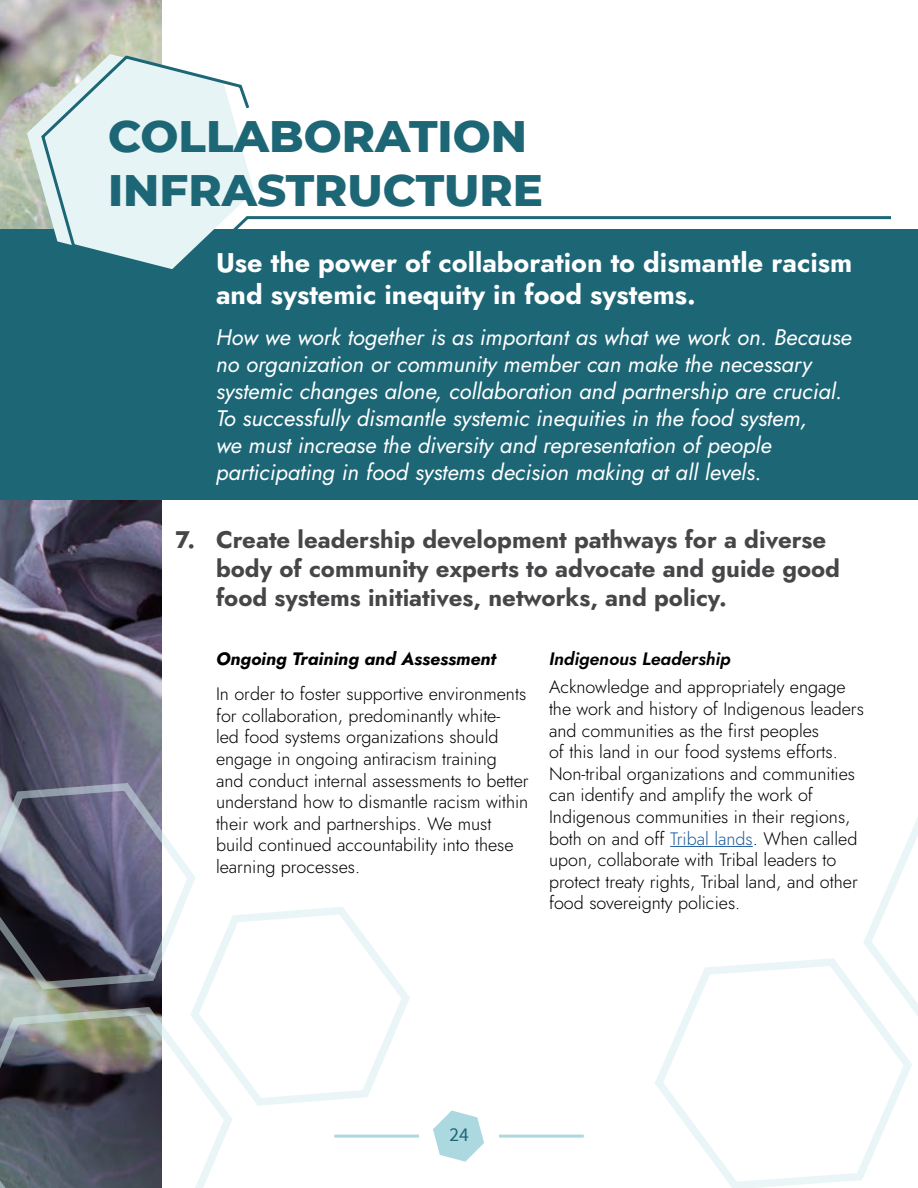
<style>
.page{position:relative;width:918px;height:1188px;background:#fff}
.page>*{position:absolute;margin:0;border:0;box-sizing:border-box;transform-origin:0 0}
.Page_Title{font:800 45px/54px "Montserrat";color:#1c6676}
.H1{font:700 27px/32.4px "Jost";color:#fff}
.Actions{font:700 24px/28.8px "Jost";color:#464547}
.Subtitle{font:italic 22.5px/27px "Jost";color:#fff}
.t1{font:19.5px "Source Sans Pro";color:#1c6676}
.Body{font:300 18px/21.6px "Jost";color:#000}
.Body-2{font:italic 700 18px "Jost";color:#000}
.Mini_Header{font:italic 600 18px "Jost";color:#000}
.s1{color:#215e9e}
</style>
<div class="page">
<hr style="left:334px;top:1135px;width:250px;height:3px;background:#abd9df">
<div style="left:419px;top:1132px;width:79px;height:7px;background:#fff"></div>
<svg style="left:433px;top:1111px;width:51px;height:51px"></svg>
<img style="left:0;top:0;width:162px;height:1003px">
<div style="left:0;top:230px;width:918px;height:270px;background:#1c6676"></div>
<svg style="left:27px;top:54px;width:13px;height:176px"></svg>
<svg style="left:40px;top:54px;width:854px;height:215px"></svg>
<svg style="left:863px;top:817px;width:55px;height:199px"></svg>
<svg style="left:655px;top:952px;width:262px;height:236px"></svg>
<svg style="left:901px;top:1089px;width:16px;height:99px"></svg>
<svg style="left:0;top:1003px;width:232px;height:185px"></svg>
<svg style="left:186px;top:907px;width:224px;height:205px"></svg>
<svg style="left:0;top:779px;width:200px;height:217px"></svg>
<hr style="left:670px;top:846px;width:83px;height:1px;background:#215e9e">
<h1 class="Page_Title" style="left:108px;top:106px;width:436px">COLLABORATION<br>INFRASTRUCTURE</h1>
<h2 class="H1" style="left:216px;top:247px;width:638px">Use the power of collaboration to dismantle racism and systemic inequity in food systems.</h2>
<p class="Subtitle" style="left:216px;top:324px;width:637px">How we work together is as important as what we work on. Because no organization or community member can make the necessary systemic changes alone, collaboration and partnership are crucial.<br>To successfully dismantle systemic inequities in the food system,<br>we must increase the diversity and representation of people participating in food systems decision making at all levels.</p>
<h3 class="Actions" style="left:216px;top:526px;width:626px;text-indent:-40px">7. Create leadership development pathways for a diverse body of community experts to advocate and guide good food systems initiatives, networks, and policy.</h3>
<p class="Body-2" style="left:216px;top:647px;width:282px">Ongoing Training and Assessment</p>
<p class="Body" style="left:216px;top:683px;width:314px">In order to foster supportive environments for collaboration, predominantly white-<br>led food systems organizations should engage in ongoing antiracism training and conduct internal assessments to better understand how to dismantle racism within their work and partnerships. We must build continued accountability into these learning processes.</p>
<h4 class="Mini_Header" style="left:549px;top:647px;width:183px">Indigenous Leadership</h4>
<p class="Body" style="left:549px;top:677px;width:317px">Acknowledge and appropriately engage the work and history of Indigenous leaders and communities as the first peoples<br>of this land in our food systems efforts.<br>Non-tribal organizations and communities can identify and amplify the work of Indigenous communities in their regions, both on and off <span class="s1">Tribal lands</span>. When called upon, collaborate with Tribal leaders to protect treaty rights, Tribal land, and other food sovereignty policies.</p>
<p class="t1" style="left:449px;top:1122px;width:21px">24</p>
</div>
